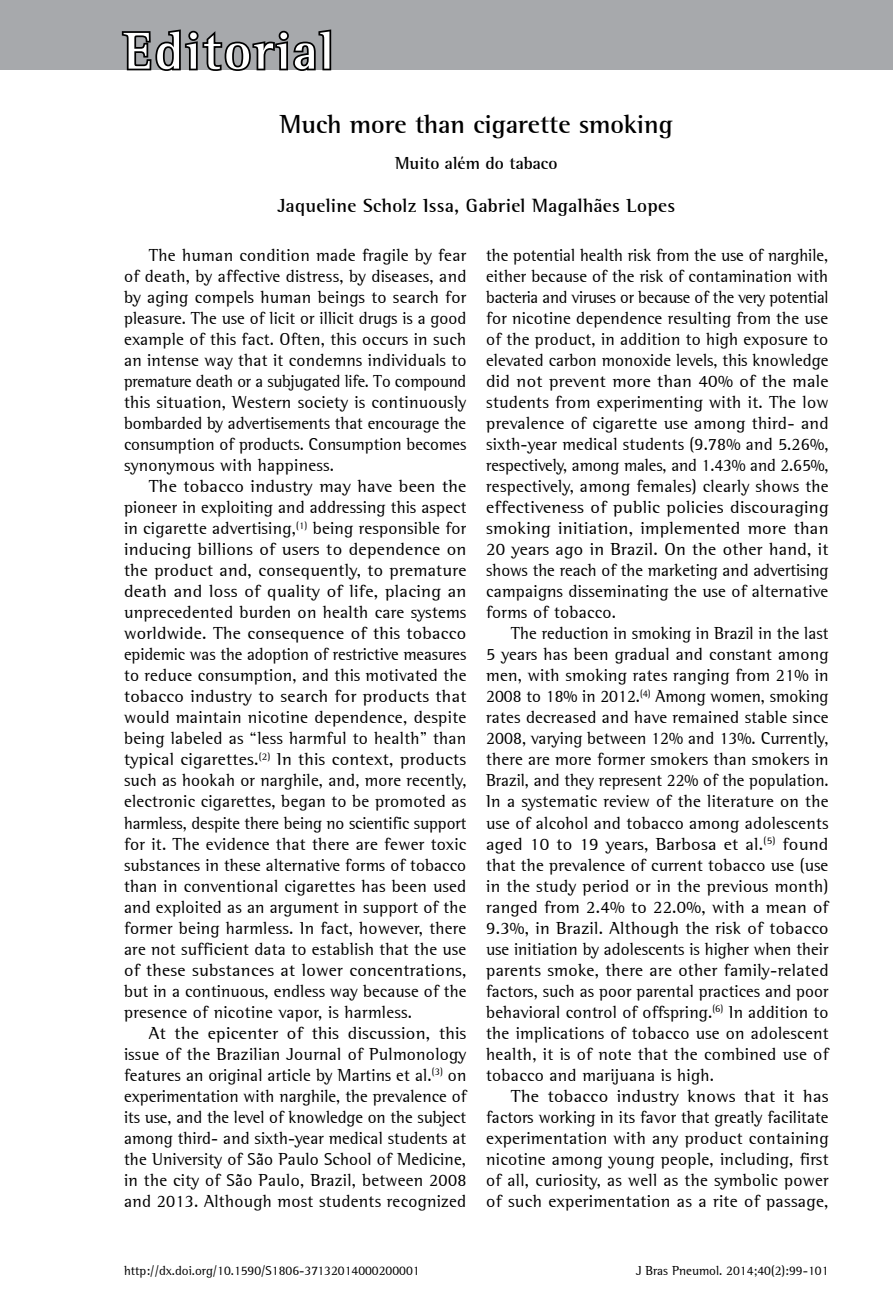
<style>
.page{position:relative;width:893px;height:1315px;background:#fff}
.page>*{position:absolute;margin:0;border:0;box-sizing:border-box;transform-origin:0 0}
.t1{font:700 52.5px "Libre Semi Serif S Si";letter-spacing:.05em;color:#fff}
.t2{font:700 26.25px "Libre Semi Serif S Si";color:#000}
.t3{font:700 19.25px "Libre Semi Serif S Si";letter-spacing:.015em;color:#000}
.t4{font:17.5px/21px "Libre Semi Serif S Si";letter-spacing:.015em;color:#000;text-align:justify}
.t5{font:17.5px/21px "Libre Semi Serif S Si";letter-spacing:.015em;color:#000;text-align:justify;scale:1.05 1}
.t6{font:700 17.5px "Libre Semi Serif S Si";color:#000}
.t7{font:13.12px "Libre Semi Serif S Si";color:#000}
</style>
<div class="page">
<div style="left:0;top:0;width:893px;height:70px;background:#a7a9ac"></div>
<svg style="left:121px;top:29px;width:211px;height:42px"></svg>
<h1 class="t1" style="left:124px;top:19px;width:211px">Editorial</h1>
<h2 class="t2" style="left:280px;top:108px;width:395px">Much more than cigarette smoking</h2>
<p class="t6" style="left:395px;top:152px;width:164px">Muito além do tabaco</p>
<p class="t3" style="left:277px;top:194px;width:399px">Jaqueline Scholz Issa, Gabriel Magalhães Lopes</p>
<p class="t4" style="left:124px;top:245px;width:344px;text-indent:25px">The human condition made fragile by fear of death, by affective distress, by diseases, and by aging compels human beings to search for pleasure. The use of licit or illicit drugs is a good example of this fact. Often, this occurs in such an intense way that it condemns individuals to premature death or a subjugated life. To compound this situation, Western society is continuously bombarded by advertisements that encourage the consumption of products. Consumption becomes synonymous with happiness.</p>
<p class="t5" style="left:124px;top:476px;width:328px;text-indent:25px">The tobacco industry may have been the pioneer in exploiting and addressing this aspect in cigarette advertising,<sup>(1)</sup> being responsible for inducing billions of users to dependence on the product and, consequently, to premature death and loss of quality of life, placing an unprecedented burden on health care systems worldwide. The consequence of this tobacco epidemic was the adoption of restrictive measures to reduce consumption, and this motivated the tobacco industry to search for products that would maintain nicotine dependence, despite being labeled as “less harmful to health” than typical cigarettes.<sup>(2)</sup> In this context, products such as hookah or narghile, and, more recently, electronic cigarettes, began to be promoted as harmless, despite there being no scientific support for it. The evidence that there are fewer toxic substances in these alternative forms of tobacco than in conventional cigarettes has been used and exploited as an argument in support of the former being harmless. In fact, however, there are not sufficient data to establish that the use of these substances at lower concentrations, but in a continuous, endless way because of the presence of nicotine vapor, is harmless.</p>
<p class="t5" style="left:124px;top:1022px;width:328px;text-indent:25px">At the epicenter of this discussion, this issue of the Brazilian Journal of Pulmonology features an original article by Martins et al.<sup>(3)</sup> on experimentation with narghile, the prevalence of its use, and the level of knowledge on the subject among third- and sixth-year medical students at the University of São Paulo School of Medicine, in the city of São Paulo, Brazil, between 2008 and 2013. Although most students recognized</p>
<p class="t4" style="left:486px;top:245px;width:344px">the potential health risk from the use of narghile, either because of the risk of contamination with bacteria and viruses or because of the very potential for nicotine dependence resulting from the use of the product, in addition to high exposure to elevated carbon monoxide levels, this knowledge did not prevent more than 40% of the male students from experimenting with it. The low prevalence of cigarette use among third- and sixth-year medical students (9.78% and 5.26%, respectively, among males, and 1.43% and 2.65%, respectively, among females) clearly shows the effectiveness of public policies discouraging smoking initiation, implemented more than 20 years ago in Brazil. On the other hand, it shows the reach of the marketing and advertising campaigns disseminating the use of alternative forms of tobacco.</p>
<p class="t4" style="left:486px;top:623px;width:344px;text-indent:25px">The reduction in smoking in Brazil in the last 5 years has been gradual and constant among men, with smoking rates ranging from 21% in 2008 to 18% in 2012.<sup>(4)</sup> Among women, smoking rates decreased and have remained stable since 2008, varying between 12% and 13%. Currently, there are more former smokers than smokers in Brazil, and they represent 22% of the population.<br>In a systematic review of the literature on the use of alcohol and tobacco among adolescents aged 10 to 19 years, Barbosa et al.<sup>(5)</sup> found that the prevalence of current tobacco use (use in the study period or in the previous month) ranged from 2.4% to 22.0%, with a mean of 9.3%, in Brazil. Although the risk of tobacco use initiation by adolescents is higher when their parents smoke, there are other family-related factors, such as poor parental practices and poor behavioral control of offspring.<sup>(6)</sup> In addition to the implications of tobacco use on adolescent health, it is of note that the combined use of tobacco and marijuana is high.</p>
<p class="t5" style="left:486px;top:1085px;width:328px;text-indent:25px">The tobacco industry knows that it has factors working in its favor that greatly facilitate experimentation with any product containing nicotine among young people, including, first of all, curiosity, as well as the symbolic power of such experimentation as a rite of passage,</p>
<p class="t7" style="left:124px;top:1263px;width:297px">http://dx.doi.org/10.1590/S1806-37132014000200001</p>
<p class="t7" style="left:636px;top:1263px;width:194px">J Bras Pneumol. 2014;40(2):99-101</p>
</div>
